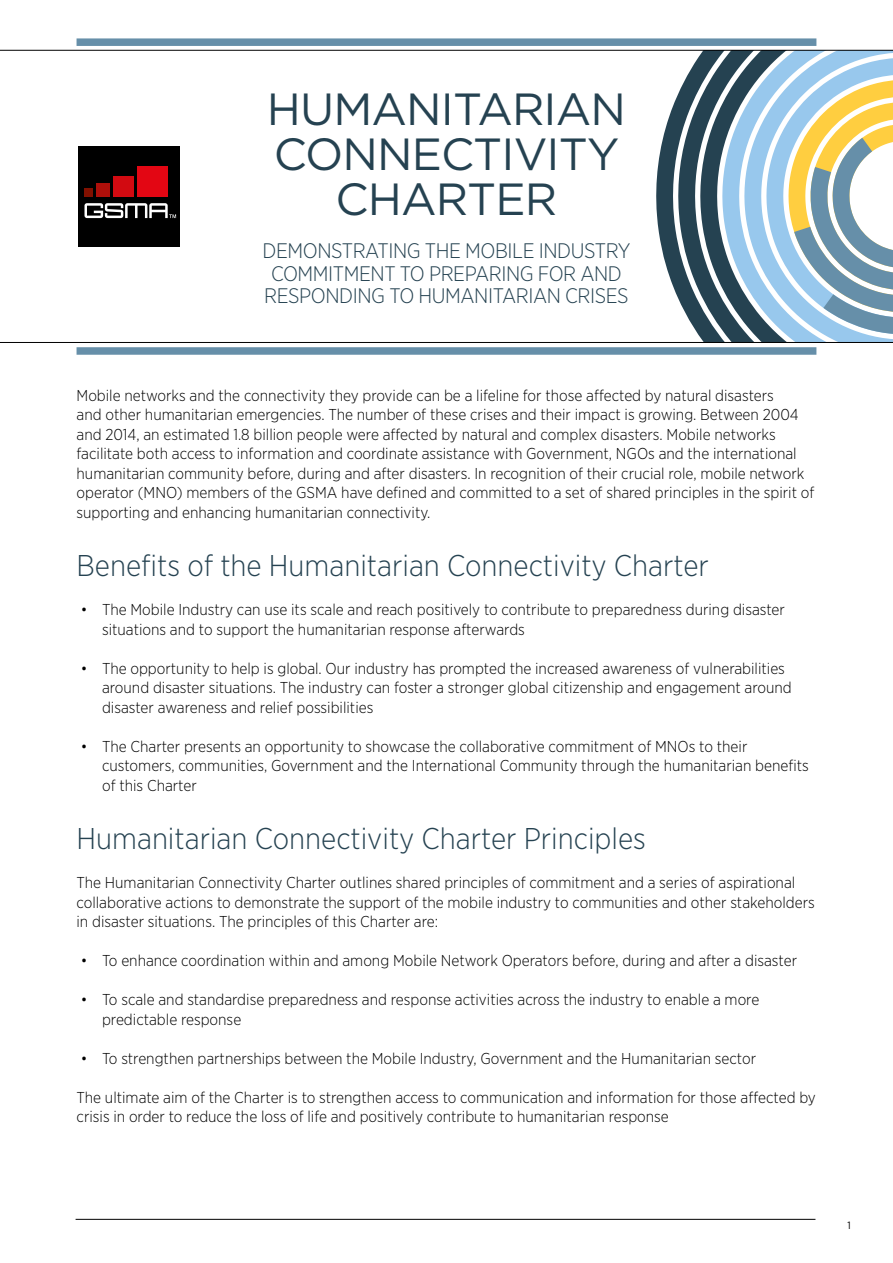
<style>
.page{position:relative;width:893px;height:1263px;background:#fff}
.page>*{position:absolute;margin:0;border:0;box-sizing:border-box;transform-origin:0 0}
.t1{font:45px/45px "Gotham";letter-spacing:-.02em;color:#254251;text-align:center}
.t2{font:300 30px "Gotham Narrow";color:#254251}
.t3{font:300 21px/22.5px "Gotham Narrow";letter-spacing:-.02em;color:#254251;text-align:center}
.t4{font:300 15.75px/19.5px "Gotham Narrow";color:#000}
.t5{font:10.5px "Gotham Narrow";color:#000}
</style>
<div class="page">
<hr style="left:76px;top:1219px;width:739px;height:1px;background:#000">
<svg style="left:656px;top:51px;width:237px;height:291px"></svg>
<div style="left:77px;top:38px;width:739px;height:8px;background:#668fa9"></div>
<hr style="left:0;top:50px;width:893px;height:1px;background:#000">
<hr style="left:0;top:342px;width:893px;height:1px;background:#000">
<div style="left:77px;top:145px;width:104px;height:103px;background:#000"></div>
<div style="left:85px;top:188px;width:8px;height:9px;background:#811000"></div>
<div style="left:97px;top:183px;width:13px;height:14px;background:#ae0f0a"></div>
<div style="left:114px;top:177px;width:20px;height:20px;background:#d20a11"></div>
<div style="left:138px;top:167px;width:30px;height:30px;background:#e30613"></div>
<svg style="left:85px;top:203px;width:91px;height:15px"></svg>
<div style="left:77px;top:347px;width:739px;height:8px;background:#668fa9"></div>
<h1 class="t1" style="left:267px;top:86px;width:361px">HUMANITARIAN<br>CONNECTIVITY<br>CHARTER</h1>
<h3 class="t3" style="left:262px;top:239px;width:369px">DEMONSTRATING THE MOBILE INDUSTRY<br>COMMITMENT TO PREPARING FOR AND<br>RESPONDING TO HUMANITARIAN CRISES</h3>
<p class="t4" style="left:77px;top:385px;width:739px">Mobile networks and the connectivity they provide can be a lifeline for those affected by natural disasters<br>and other humanitarian emergencies. The number of these crises and their impact is growing. Between 2004 and 2014, an estimated 1.8 billion people were affected by natural and complex disasters. Mobile networks facilitate both access to information and coordinate assistance with Government, NGOs and the international humanitarian community before, during and after disasters. In recognition of their crucial role, mobile network operator (MNO) members of the GSMA have defined and committed to a set of shared principles in the spirit of supporting and enhancing humanitarian connectivity.</p>
<h2 class="t2" style="left:77px;top:547px;width:634px">Benefits of the Humanitarian Connectivity Charter</h2>
<p class="t4" style="left:102px;top:599px;width:684px;text-indent:-21px">• The Mobile Industry can use its scale and reach positively to contribute to preparedness during disaster situations and to support the humanitarian response afterwards</p>
<p class="t4" style="left:102px;top:658px;width:691px;text-indent:-21px">• The opportunity to help is global. Our industry has prompted the increased awareness of vulnerabilities around disaster situations. The industry can foster a stronger global citizenship and engagement around disaster awareness and relief possibilities</p>
<p class="t4" style="left:102px;top:736px;width:708px;text-indent:-21px">• The Charter presents an opportunity to showcase the collaborative commitment of MNOs to their customers, communities, Government and the International Community through the humanitarian benefits of this Charter</p>
<h2 class="t2" style="left:77px;top:820px;width:571px">Humanitarian Connectivity Charter Principles</h2>
<p class="t4" style="left:77px;top:872px;width:740px">The Humanitarian Connectivity Charter outlines shared principles of commitment and a series of aspirational collaborative actions to demonstrate the support of the mobile industry to communities and other stakeholders in disaster situations. The principles of this Charter are:</p>
<p class="t4" style="left:81px;top:950px;width:718px">• To enhance coordination within and among Mobile Network Operators before, during and after a disaster</p>
<p class="t4" style="left:102px;top:989px;width:659px;text-indent:-21px">• To scale and standardise preparedness and response activities across the industry to enable a more predictable response</p>
<p class="t4" style="left:81px;top:1048px;width:677px">• To strengthen partnerships between the Mobile Industry, Government and the Humanitarian sector</p>
<p class="t4" style="left:77px;top:1087px;width:741px">The ultimate aim of the Charter is to strengthen access to communication and information for those affected by crisis in order to reduce the loss of life and positively contribute to humanitarian response</p>
<p class="t5" style="left:848px;top:1219px;width:5px">1</p>
</div>
